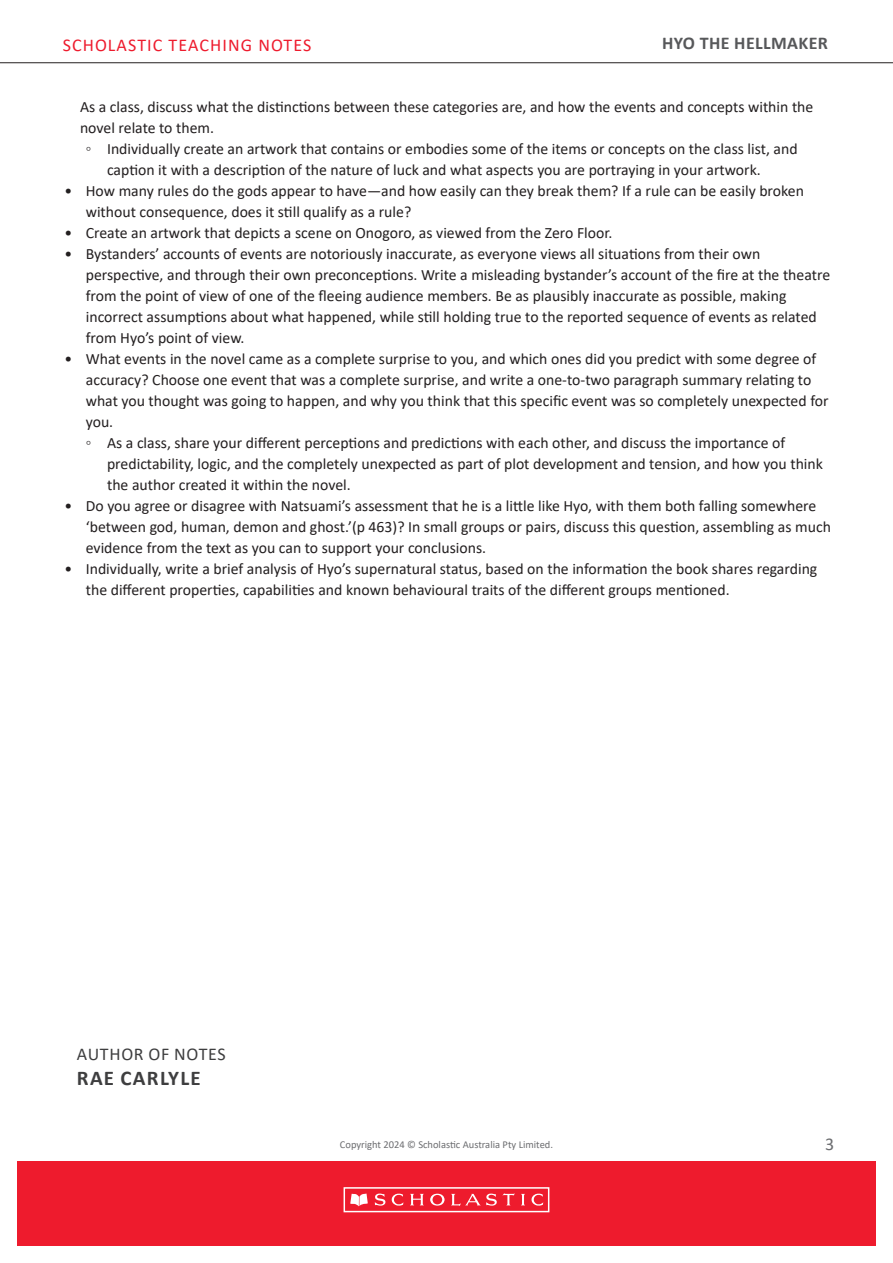
<style>
.page{position:relative;width:893px;height:1263px;background:#fff}
.page>*{position:absolute;margin:0;border:0;box-sizing:border-box;transform-origin:0 0}
.t1{font:700 21px "Calibri";letter-spacing:.06em;color:#3e3e3f}
.t2{font:18px "Calibri";letter-spacing:.06em;color:#ee1b2d}
.t3{font:700 18px "Calibri";letter-spacing:.02em;color:#57585a}
.t4{font:18px "Calibri";letter-spacing:.04em;color:#3e3e3f}
.t5{font:18px "Calibri";color:#6c6d70}
.Bullet_points_copy_2{font:15.75px/21px "Calibri";color:#231f20}
.t6{font:10.5px "Calibri";color:#6c6d70}
</style>
<div class="page">
<div style="left:17px;top:1161px;width:859px;height:85px;background:#ee1b2d"></div>
<div style="left:344px;top:1187px;width:205px;height:25px;border:2px solid #fff"></div>
<svg style="left:350px;top:1193px;width:18px;height:13px"></svg>
<svg style="left:375px;top:1193px;width:28px;height:13px"></svg>
<svg style="left:410px;top:1194px;width:14px;height:11px"></svg>
<svg style="left:521px;top:1194px;width:4px;height:11px"></svg>
<svg style="left:531px;top:1193px;width:12px;height:13px"></svg>
<svg style="left:430px;top:1194px;width:15px;height:11px"></svg>
<svg style="left:451px;top:1193px;width:64px;height:13px"></svg>
<hr style="left:0;top:62px;width:893px;height:1px;background:#231f20">
<p class="t2" style="left:63px;top:32px;width:250px">SCHOLASTIC TEACHING NOTES</p>
<p class="t3" style="left:662px;top:31px;width:167px">HYO THE HELLMAKER</p>
<p class="Bullet_points_copy_2" style="left:80px;top:96px;width:735px">As a class, discuss what the distinctions between these categories are, and how the events and concepts within the novel relate to them.</p>
<p class="Bullet_points_copy_2" style="left:107px;top:138px;width:692px;text-indent:-21px">◦ Individually create an artwork that contains or embodies some of the items or concepts on the class list, and caption it with a description of the nature of luck and what aspects you are portraying in your artwork.</p>
<p class="Bullet_points_copy_2" style="left:86px;top:180px;width:720px;text-indent:-21px">• How many rules do the gods appear to have—and how easily can they break them? If a rule can be easily broken without consequence, does it still qualify as a rule?</p>
<p class="Bullet_points_copy_2" style="left:65px;top:222px;width:549px">• Create an artwork that depicts a scene on Onogoro, as viewed from the Zero Floor.</p>
<p class="Bullet_points_copy_2" style="left:86px;top:243px;width:746px;text-indent:-21px">• Bystanders’ accounts of events are notoriously inaccurate, as everyone views all situations from their own perspective, and through their own preconceptions. Write a misleading bystander’s account of the fire at the theatre from the point of view of one of the fleeing audience members. Be as plausibly inaccurate as possible, making incorrect assumptions about what happened, while still holding true to the reported sequence of events as related from Hyo’s point of view.</p>
<p class="Bullet_points_copy_2" style="left:86px;top:348px;width:744px;text-indent:-21px">• What events in the novel came as a complete surprise to you, and which ones did you predict with some degree of accuracy? Choose one event that was a complete surprise, and write a one-to-two paragraph summary relating to what you thought was going to happen, and why you think that this specific event was so completely unexpected for you.</p>
<p class="Bullet_points_copy_2" style="left:107px;top:432px;width:717px;text-indent:-21px">◦ As a class, share your different perceptions and predictions with each other, and discuss the importance of predictability, logic, and the completely unexpected as part of plot development and tension, and how you think the author created it within the novel.</p>
<p class="Bullet_points_copy_2" style="left:86px;top:495px;width:747px;text-indent:-21px">• Do you agree or disagree with Natsuami’s assessment that he is a little like Hyo, with them both falling somewhere ‘between god, human, demon and ghost.’(p 463)? In small groups or pairs, discuss this question, assembling as much evidence from the text as you can to support your conclusions.</p>
<p class="Bullet_points_copy_2" style="left:86px;top:558px;width:733px;text-indent:-21px">• Individually, write a brief analysis of Hyo’s supernatural status, based on the information the book shares regarding the different properties, capabilities and known behavioural traits of the different groups mentioned.</p>
<p class="t4" style="left:77px;top:1041px;width:150px">AUTHOR OF NOTES</p>
<p class="t1" style="left:77px;top:1063px;width:125px">RAE CARLYLE</p>
<p class="t6" style="left:340px;top:1137px;width:215px">Copyright 2024 © Scholastic Australia Pty Limited.</p>
<p class="t5" style="left:825px;top:1131px;width:11px">3</p>
</div>
